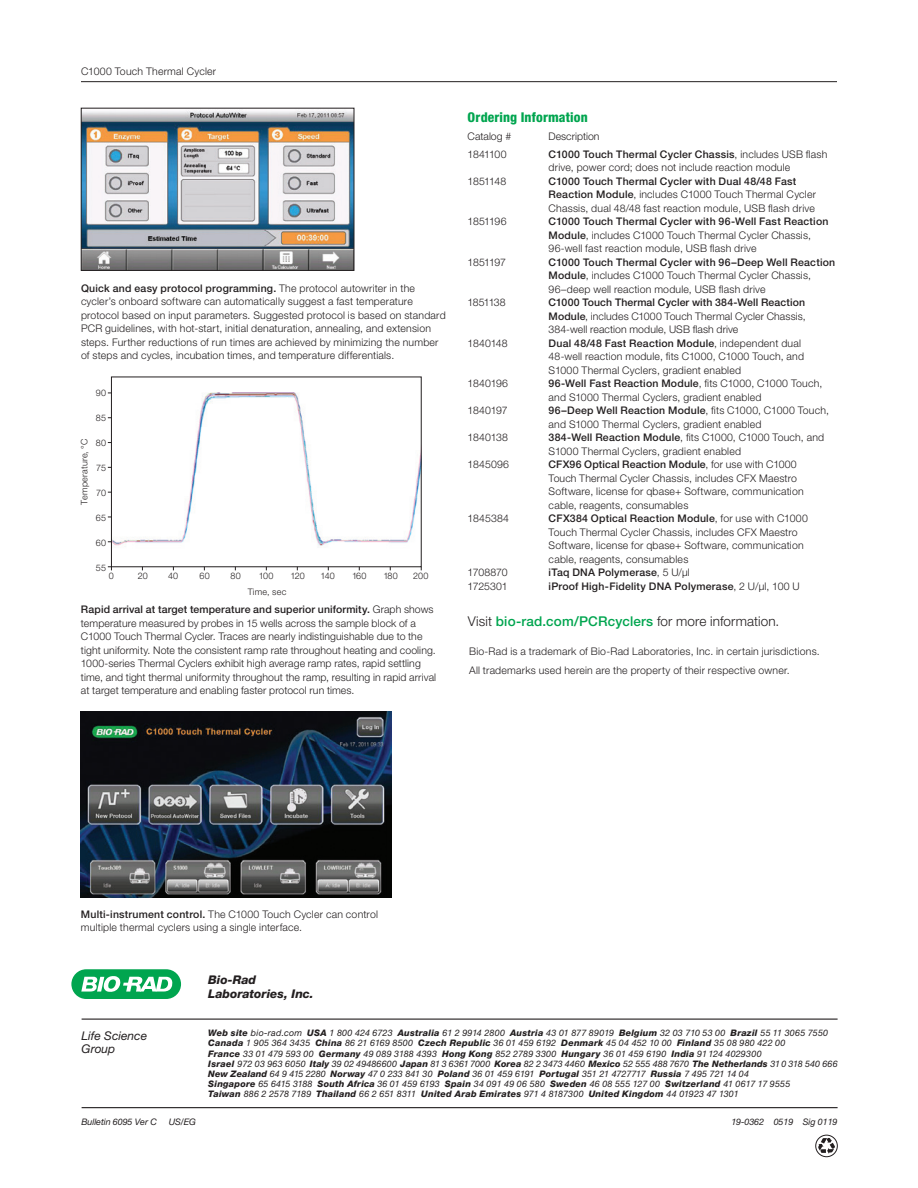
<style>
.page{position:relative;width:918px;height:1188px;background:#fff}
.page>*{position:absolute;margin:0;border:0;box-sizing:border-box;transform-origin:0 0}
.t1{font:300 13.5px "Helvetica Neue LT Std";letter-spacing:.01em;color:#231f20}
.t2{font:800 condensed 13.5px "Helvetica Neue LT Std";letter-spacing:.01em;color:#00a54f}
.t3{font:italic 800 12px/13.5px "Helvetica Neue LT Std";color:#231f20}
.t4{font:italic 12px/13.5px "Helvetica Neue LT Std";color:#231f20}
.t5{font:300 10.5px/13.5px "Helvetica Neue LT Std";letter-spacing:.015em;color:#231f20}
.t6{font:500 10.5px "Helvetica Neue LT Std";letter-spacing:.02em;color:#231f20}
.t7{font:300 10.5px "Helvetica Neue LT Std";letter-spacing:-.015em;color:#231f20}
.t8{font:300 10.5px "Helvetica Neue LT Std";letter-spacing:-.045em;color:#231f20}
.t9{font:300 10.5px "Helvetica Neue LT Std";letter-spacing:-.04em;color:#231f20}
.t10{font:300 10.5px "Helvetica Neue LT Std";letter-spacing:-.05em;color:#231f20}
.t11{font:300 10.5px "Helvetica Neue LT Std";letter-spacing:-.055em;color:#231f20}
.t12{font:italic 9px/10.2px "Helvetica Neue LT Std";letter-spacing:.01em;color:#231f20}
.t13{font:300 9px "Helvetica Neue LT Std";letter-spacing:.02em;color:#231f20}
.t14{font:italic 9px "Helvetica Neue LT Std";letter-spacing:-.01em;color:#231f20}
.s1{font-weight:500}
.s2{font-weight:300}
.s3{font-weight:500;color:#00a54f}
.s4{font-weight:800}
</style>
<div class="page">
<hr style="left:81px;top:81px;width:756px;height:1px;background:#231f20">
<hr style="left:82px;top:1019px;width:756px;height:1px;background:#231f20">
<hr style="left:82px;top:1107px;width:756px;height:1px;background:#231f20">
<svg style="left:818px;top:1138px;width:17px;height:16px"></svg>
<div style="left:816px;top:1135px;width:22px;height:22px;border:1px solid #231f20;border-radius:50%"></div>
<div style="left:71px;top:969px;width:110px;height:30px;background:#00a54f;border-radius:15px"></div>
<svg style="left:81px;top:976px;width:92px;height:16px"></svg>
<img style="left:81px;top:712px;width:310px;height:185px">
<img style="left:113px;top:392px;width:306px;height:154px">
<img style="left:83px;top:110px;width:269px;height:159px">
<div style="left:81px;top:108px;width:273px;height:163px;border:1px solid #231f20"></div>
<p class="t5" style="left:81px;top:64px;width:137px">C1000 Touch Thermal Cycler</p>
<p class="t5" style="left:81px;top:281px;width:366px"><span class="s1">Quick and easy protocol programming.</span> The protocol autowriter in the cycler’s onboard software can automatically suggest a fast temperature protocol based on input parameters. Suggested protocol is based on standard PCR guidelines, with hot-start, initial denaturation, annealing, and extension steps. Further reductions of run times are achieved by minimizing the number of steps and cycles, incubation times, and temperature differentials.</p>
<p class="t13" style="left:96px;top:387px;width:12px">90</p>
<p class="t13" style="left:96px;top:412px;width:12px">85</p>
<p class="t13" style="left:96px;top:437px;width:12px">80</p>
<p class="t13" style="left:96px;top:462px;width:11px">75</p>
<p class="t13" style="left:96px;top:487px;width:11px">70</p>
<p class="t13" style="left:96px;top:512px;width:12px">65</p>
<p class="t13" style="left:96px;top:537px;width:12px">60</p>
<p class="t13" style="left:96px;top:562px;width:12px">55</p>
<p class="t13" style="left:79px;top:505px;width:67px;rotate:-90deg">Temperature, °C</p>
<p class="t13" style="left:109px;top:570px;width:7px">0</p>
<p class="t13" style="left:138px;top:570px;width:12px">20</p>
<p class="t13" style="left:168px;top:570px;width:12px">40</p>
<p class="t13" style="left:199px;top:570px;width:12px">60</p>
<p class="t13" style="left:231px;top:570px;width:12px">80</p>
<p class="t13" style="left:259px;top:570px;width:16px">100</p>
<p class="t13" style="left:291px;top:570px;width:16px">120</p>
<p class="t13" style="left:321px;top:570px;width:16px">140</p>
<p class="t13" style="left:352px;top:570px;width:16px">160</p>
<p class="t13" style="left:384px;top:570px;width:16px">180</p>
<p class="t13" style="left:413px;top:570px;width:17px">200</p>
<p class="t13" style="left:248px;top:586px;width:40px">Time, sec</p>
<p class="t5" style="left:81px;top:603px;width:357px"><span class="s1">Rapid arrival at target temperature and superior uniformity.</span> Graph shows temperature measured by probes in 15 wells across the sample block of a C1000 Touch Thermal Cycler. Traces are nearly indistinguishable due to the tight uniformity. Note the consistent ramp rate throughout heating and cooling.<br>1000-series Thermal Cyclers exhibit high average ramp rates, rapid settling time, and tight thermal uniformity throughout the ramp, resulting in rapid arrival at target temperature and enabling faster protocol run times.</p>
<p class="t2" style="left:468px;top:108px;width:122px">Ordering Information</p>
<p class="t5" style="left:468px;top:129px;width:45px">Catalog #</p>
<p class="t5" style="left:549px;top:129px;width:52px">Description</p>
<p class="t9" style="left:468px;top:147px;width:40px">1841100</p>
<p class="t5" style="left:549px;top:147px;width:280px"><span class="s1">C1000 Touch Thermal Cycler Chassis</span>, includes USB flash drive, power cord; does not include reaction module</p>
<p class="t10" style="left:468px;top:174px;width:40px">1851148</p>
<p class="t5" style="left:549px;top:174px;width:269px"><span class="s1">C1000 Touch Thermal Cycler with Dual 48/48 Fast<br>Reaction Module</span>, includes C1000 Touch Thermal Cycler<br>Chassis, dual 48/48 fast reaction module, USB flash drive</p>
<p class="t8" style="left:468px;top:215px;width:40px">1851196</p>
<p class="t5" style="left:549px;top:214px;width:281px"><span class="s1">C1000 Touch Thermal Cycler with 96-Well Fast Reaction<br>Module</span>, includes C1000 Touch Thermal Cycler Chassis,<br>96-well fast reaction module, USB flash drive</p>
<p class="t8" style="left:468px;top:255px;width:40px">1851197</p>
<p class="t5" style="left:549px;top:255px;width:288px"><span class="s1">C1000 Touch Thermal Cycler with 96–Deep Well Reaction<br>Module</span>, includes C1000 Touch Thermal Cycler Chassis,<br>96–deep well reaction module, USB flash drive</p>
<p class="t11" style="left:468px;top:296px;width:40px">1851138</p>
<p class="t5" style="left:549px;top:295px;width:259px;text-align:justify"><span class="s1">C1000 Touch Thermal Cycler with 384-Well Reaction Module</span>, includes C1000 Touch Thermal Cycler Chassis, 384-well reaction module, USB flash drive</p>
<p class="t5" style="left:468px;top:336px;width:42px">1840148</p>
<p class="t5" style="left:549px;top:336px;width:257px"><span class="s1">Dual 48/48 Fast Reaction Module</span>, independent dual<br>48-well reaction module, fits C1000, C1000 Touch, and<br>S1000 Thermal Cyclers, gradient enabled</p>
<p class="t5" style="left:468px;top:376px;width:42px">1840196</p>
<p class="t5" style="left:549px;top:376px;width:275px"><span class="s1">96-Well Fast Reaction Module</span>, fits C1000, C1000 Touch, and S1000 Thermal Cyclers, gradient enabled</p>
<p class="t7" style="left:468px;top:404px;width:41px">1840197</p>
<p class="t5" style="left:549px;top:403px;width:282px"><span class="s1">96–Deep Well Reaction Module</span>, fits C1000, C1000 Touch, and S1000 Thermal Cyclers, gradient enabled</p>
<p class="t5" style="left:468px;top:430px;width:42px">1840138</p>
<p class="t5" style="left:549px;top:430px;width:277px"><span class="s1">384-Well Reaction Module</span>, fits C1000, C1000 Touch, and<br>S1000 Thermal Cyclers, gradient enabled</p>
<p class="t5" style="left:468px;top:457px;width:43px">1845096</p>
<p class="t5" style="left:549px;top:457px;width:257px"><span class="s1">CFX96 Optical Reaction Module</span>, for use with C1000<br>Touch Thermal Cycler Chassis, includes CFX Maestro Software, license for qbase+ Software, communication cable, reagents, consumables</p>
<p class="t5" style="left:468px;top:511px;width:43px">1845384</p>
<p class="t5" style="left:549px;top:511px;width:261px"><span class="s1">CFX384 Optical Reaction Module</span>, for use with C1000<br>Touch Thermal Cycler Chassis, includes CFX Maestro Software, license for qbase+ Software, communication cable, reagents, consumables</p>
<p class="t7" style="left:468px;top:566px;width:42px">1708870</p>
<p class="t6" style="left:549px;top:566px;width:143px">iTaq DNA Polymerase<span class="s2">, 5 U/µl</span></p>
<p class="t7" style="left:468px;top:579px;width:42px">1725301</p>
<p class="t6" style="left:549px;top:580px;width:253px">iProof High-Fidelity DNA Polymerase<span class="s2">, 2 U/µl, 100 U</span></p>
<p class="t1" style="left:468px;top:613px;width:313px">Visit <span class="s3">bio-rad.com/PCRcyclers</span> for more information.</p>
<p class="t5" style="left:469px;top:643px;width:352px;line-height:18px">Bio-Rad is a trademark of Bio-Rad Laboratories, Inc. in certain jurisdictions.<br>All trademarks used herein are the property of their respective owner.</p>
<p class="t5" style="left:81px;top:907px;width:299px"><span class="s1">Multi-instrument control.</span> The C1000 Touch Cycler can control multiple thermal cyclers using a single interface.</p>
<p class="t3" style="left:208px;top:973px;width:107px">Bio-Rad<br>Laboratories, Inc.</p>
<p class="t4" style="left:82px;top:1028px;width:67px">Life Science<br>Group</p>
<p class="t12" style="left:208px;top:1028px;width:631px"><span class="s4">Web site</span> bio-rad.com <span class="s4">USA</span> 1 800 424 6723 <span class="s4">Australia</span> 61 2 9914 2800 <span class="s4">Austria</span> 43 01 877 89019 <span class="s4">Belgium</span> 32 03 710 53 00 <span class="s4">Brazil</span> 55 11 3065 7550<br><span class="s4">Canada</span> 1 905 364 3435 <span class="s4">China</span> 86 21 6169 8500 <span class="s4">Czech Republic</span> 36 01 459 6192 <span class="s4">Denmark</span> 45 04 452 10 00 <span class="s4">Finland</span> 35 08 980 422 00<br><span class="s4">France</span> 33 01 479 593 00 <span class="s4">Germany</span> 49 089 3188 4393 <span class="s4">Hong Kong</span> 852 2789 3300 <span class="s4">Hungary</span> 36 01 459 6190 <span class="s4">India</span> 91 124 4029300<br><span class="s4">Israel</span> 972 03 963 6050 <span class="s4">Italy</span> 39 02 49486600 <span class="s4">Japan</span> 81 3 6361 7000 <span class="s4">Korea</span> 82 2 3473 4460 <span class="s4">Mexico</span> 52 555 488 7670 <span class="s4">The Netherlands</span> 31 0 318 540 666<br><span class="s4">New Zealand</span> 64 9 415 2280 <span class="s4">Norway</span> 47 0 233 841 30 <span class="s4">Poland</span> 36 01 459 6191 <span class="s4">Portugal</span> 351 21 4727717 <span class="s4">Russia</span> 7 495 721 14 04<br><span class="s4">Singapore</span> 65 6415 3188 <span class="s4">South Africa</span> 36 01 459 6193 <span class="s4">Spain</span> 34 091 49 06 580 <span class="s4">Sweden</span> 46 08 555 127 00 <span class="s4">Switzerland</span> 41 0617 17 9555<br><span class="s4">Taiwan</span> 886 2 2578 7189 <span class="s4">Thailand</span> 66 2 651 8311 <span class="s4">United Arab Emirates</span> 971 4 8187300 <span class="s4">United Kingdom</span> 44 01923 47 1301</p>
<p class="t14" style="left:82px;top:1116px;width:77px">Bulletin 6095 Ver C</p>
<p class="t12" style="left:169px;top:1116px;width:29px">US/EG</p>
<p class="t14" style="left:731px;top:1116px;width:108px">19-0362 0519 Sig 0119</p>
</div>
